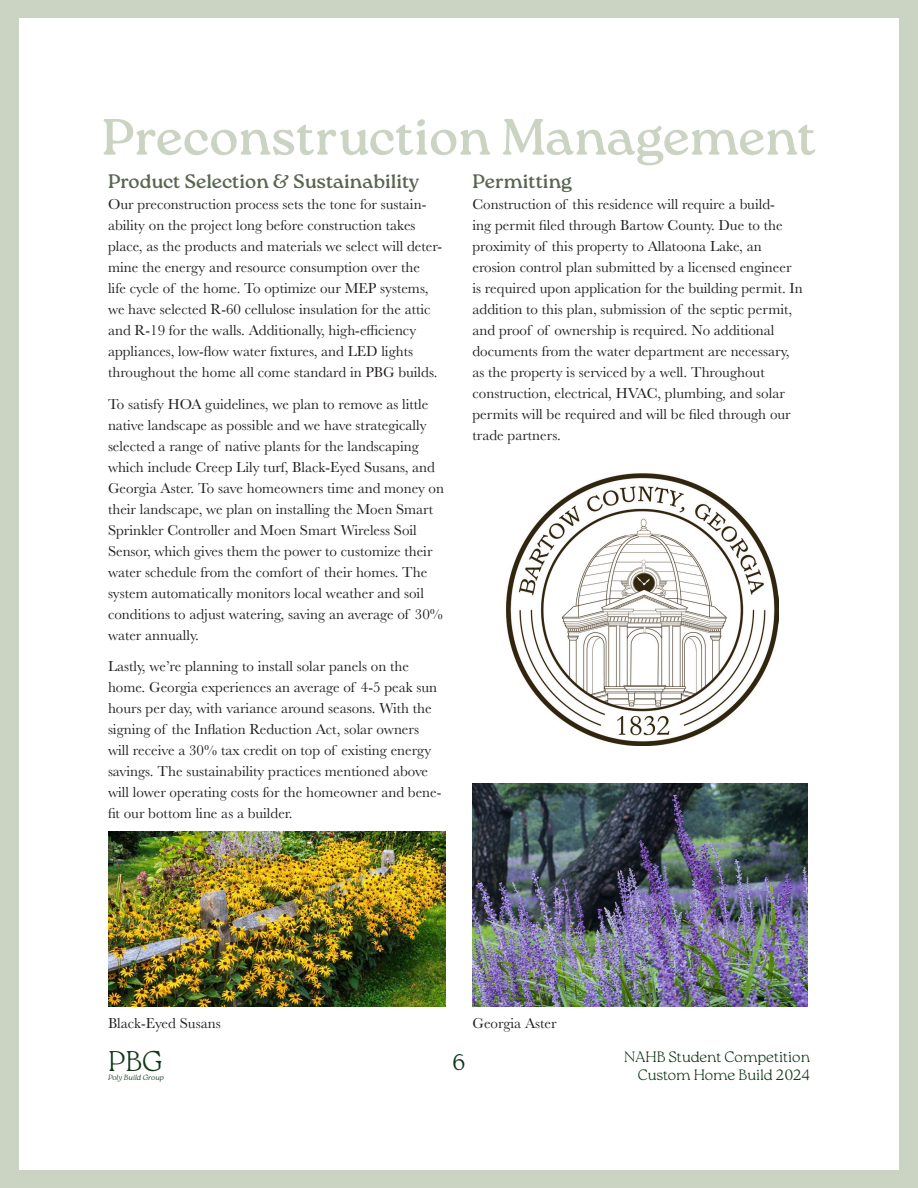
<style>
.page{position:relative;width:918px;height:1188px;background:#fff}
.page>*{position:absolute;margin:0;border:0;box-sizing:border-box;transform-origin:0 0}
.t1{font:51px "Roca";color:#cbd4c2}
.t2{font:100 28.5px "Roca";color:#123618}
.t3{font:100 22.5px "Roca";color:#123618}
.Headers{font:19.5px "Roca";color:#5a6650}
.Body_text{font:15px/21px "Baskerville";color:#231f20}
.t4{font:100 15px/18px "Roca";color:#123618;text-align:right}
.t5{font:italic 100 7.5px "Roca";color:#123618}
</style>
<div class="page">
<div style="left:0;top:0;width:918px;height:17px;background:#cbd4c2"></div>
<div style="left:0;top:1171px;width:918px;height:17px;background:#cbd4c2"></div>
<div style="left:900px;top:12px;width:18px;height:1175px;background:#cbd4c2"></div>
<div style="left:0;top:0;width:18px;height:1187px;background:#cbd4c2"></div>
<img style="left:108px;top:831px;width:338px;height:176px">
<img style="left:505px;top:473px;width:273px;height:272px">
<img style="left:472px;top:783px;width:336px;height:224px">
<p class="t1" style="left:102px;top:107px;width:716px">Preconstruction Management</p>
<p class="Headers" style="left:472px;top:170px;width:101px">Permitting</p>
<p class="Body_text" style="left:472px;top:194px;width:332px">Construction of this residence will require a build-<br>ing permit filed through Bartow County. Due to the proximity of this property to Allatoona Lake, an erosion control plan submitted by a licensed engineer is required upon application for the building permit. In addition to this plan, submission of the septic permit, and proof of ownership is required. No additional documents from the water department are necessary, as the property is serviced by a well. Throughout construction, electrical, HVAC, plumbing, and solar permits will be required and will be filed through our trade partners.</p>
<p class="Headers" style="left:108px;top:170px;width:313px">Product Selection &amp; Sustainability</p>
<p class="Body_text" style="left:108px;top:194px;width:336px">Our preconstruction process sets the tone for sustain&shy;ability on the project long before construction takes place, as the products and materials we select will deter&shy;mine the energy and resource consumption over the<br>life cycle of the home. To optimize our MEP systems, we have selected R-60 cellulose insulation for the attic and R-19 for the walls. Additionally, high-efficiency appliances, low-flow water fixtures, and LED lights throughout the home all come standard in PBG builds.</p>
<p class="Body_text" style="left:108px;top:394px;width:338px">To satisfy HOA guidelines, we plan to remove as little native landscape as possible and we have strategically selected a range of native plants for the landscaping which include Creep Lily turf, Black-Eyed Susans, and Georgia Aster. To save homeowners time and money on their landscape, we plan on installing the Moen Smart Sprinkler Controller and Moen Smart Wireless Soil Sensor, which gives them the power to customize their water schedule from the comfort of their homes. The system automatically monitors local weather and soil conditions to adjust watering, saving an average of 30% water annually.</p>
<p class="Body_text" style="left:108px;top:656px;width:335px">Lastly, we’re planning to install solar panels on the home. Georgia experiences an average of 4-5 peak sun hours per day, with variance around seasons. With the signing of the Inflation Reduction Act, solar owners will receive a 30% tax credit on top of existing energy savings. The sustainability practices mentioned above will lower operating costs for the homeowner and bene&shy;fit our bottom line as a builder.</p>
<p class="Body_text" style="left:108px;top:1013px;width:114px">Black-Eyed Susans</p>
<p class="Body_text" style="left:472px;top:1013px;width:86px">Georgia Aster</p>
<h2 class="t2" style="left:108px;top:1044px;width:57px">PBG</h2>
<h3 class="t3" style="left:452px;top:1049px;width:15px">6</h3>
<p class="t5" style="left:108px;top:1073px;width:58px">Poly Build Group</p>
<p class="t4" style="left:624px;top:1049px;width:187px">NAHB Student Competition<br>Custom Home Build 2024</p>
</div>
